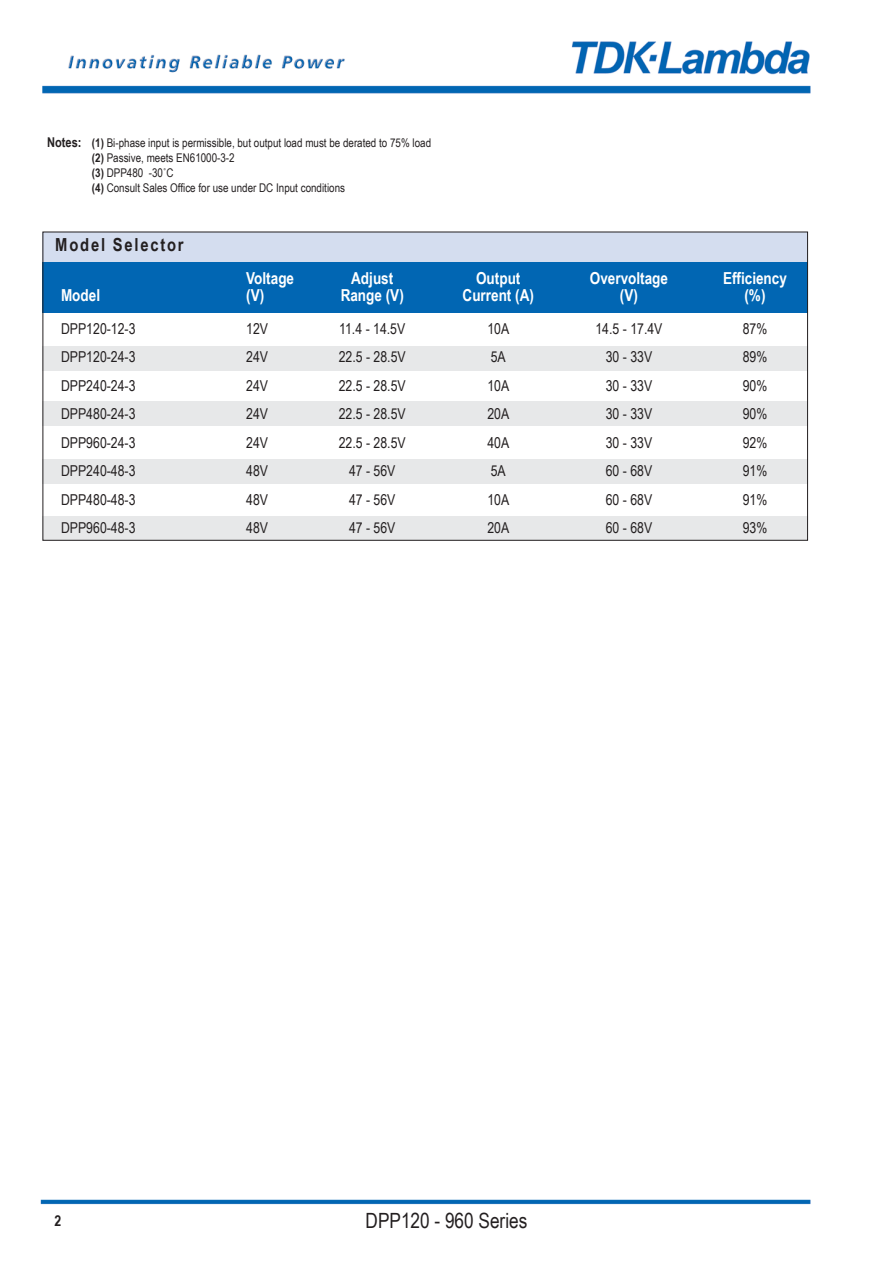
<style>
.page{position:relative;width:893px;height:1263px;background:#fff}
.page>*{position:absolute;margin:0;border:0;box-sizing:border-box;transform-origin:0 0}
.t1{font:21px "Arial Narrow";color:#231f20}
.t2{font:700 18px "Arial Narrow";letter-spacing:.1em;color:#231f20}
.t3{font:700 16.5px "Arial Narrow";color:#fff}
.t4{font:15px "Arial Narrow";color:#231f20}
.t5{font:700 15px "Arial Narrow";color:#231f20}
.t6{font:12px/15px "Arial Narrow";color:#231f20}
.s1{font-weight:700;font-size:13.5px}
.s2{font-weight:700}
</style>
<div class="page">
<img style="left:40px;top:41px;width:771px;height:1164px">
<div style="left:43px;top:262px;width:765px;height:51px;background:#0166b3"></div>
<div style="left:43px;top:232px;width:765px;height:29px;background:#d4ddef"></div>
<div style="left:43px;top:346px;width:765px;height:24px;background:#e7e8e9"></div>
<div style="left:43px;top:401px;width:765px;height:25px;background:#e7e8e9"></div>
<div style="left:43px;top:459px;width:765px;height:24px;background:#e7e8e9"></div>
<div style="left:43px;top:516px;width:765px;height:25px;background:#e7e8e9"></div>
<p class="t6" style="left:92px;top:136px;width:341px;text-indent:-45px"><span class="s1">Notes:</span> <span class="s2">(1)</span> Bi-phase input is permissible, but output load must be derated to 75% load <span class="s2">(2)</span> Passive, meets EN61000-3-2<br><span class="s2">(3)</span> DPP480 -30˚C<br><span class="s2">(4)</span> Consult Sales Office for use under DC Input conditions</p>
<p class="t2" style="left:55px;top:234px;width:130px">Model Selector</p>
<p class="t3" style="left:246px;top:269px;width:49px">Voltage</p>
<p class="t3" style="left:351px;top:269px;width:44px">Adjust</p>
<p class="t3" style="left:476px;top:269px;width:46px">Output</p>
<p class="t3" style="left:590px;top:269px;width:80px">Overvoltage</p>
<p class="t3" style="left:723px;top:269px;width:65px">Efficiency</p>
<p class="t3" style="left:61px;top:285px;width:41px">Model</p>
<p class="t3" style="left:246px;top:285px;width:20px">(V)</p>
<p class="t3" style="left:341px;top:285px;width:65px">Range (V)</p>
<p class="t3" style="left:463px;top:285px;width:73px">Current (A)</p>
<p class="t3" style="left:620px;top:285px;width:20px">(V)</p>
<p class="t3" style="left:744px;top:285px;width:23px">(%)</p>
<p class="t4" style="left:61px;top:320px;width:76px">DPP120-12-3</p>
<p class="t4" style="left:246px;top:320px;width:23px">12V</p>
<p class="t4" style="left:339px;top:320px;width:68px">11.4 - 14.5V</p>
<p class="t4" style="left:487px;top:320px;width:23px">10A</p>
<p class="t4" style="left:595px;top:320px;width:69px">14.5 - 17.4V</p>
<p class="t4" style="left:743px;top:320px;width:26px">87%</p>
<p class="t4" style="left:61px;top:348px;width:76px">DPP120-24-3</p>
<p class="t4" style="left:246px;top:348px;width:23px">24V</p>
<p class="t4" style="left:339px;top:348px;width:69px">22.5 - 28.5V</p>
<p class="t4" style="left:491px;top:348px;width:17px">5A</p>
<p class="t4" style="left:606px;top:348px;width:48px">30 - 33V</p>
<p class="t4" style="left:743px;top:348px;width:26px">89%</p>
<p class="t4" style="left:61px;top:377px;width:76px">DPP240-24-3</p>
<p class="t4" style="left:246px;top:377px;width:23px">24V</p>
<p class="t4" style="left:339px;top:377px;width:69px">22.5 - 28.5V</p>
<p class="t4" style="left:487px;top:377px;width:23px">10A</p>
<p class="t4" style="left:606px;top:377px;width:48px">30 - 33V</p>
<p class="t4" style="left:743px;top:377px;width:26px">90%</p>
<p class="t4" style="left:61px;top:405px;width:76px">DPP480-24-3</p>
<p class="t4" style="left:246px;top:405px;width:23px">24V</p>
<p class="t4" style="left:339px;top:405px;width:69px">22.5 - 28.5V</p>
<p class="t4" style="left:487px;top:405px;width:23px">20A</p>
<p class="t4" style="left:606px;top:405px;width:48px">30 - 33V</p>
<p class="t4" style="left:743px;top:405px;width:26px">90%</p>
<p class="t4" style="left:61px;top:434px;width:76px">DPP960-24-3</p>
<p class="t4" style="left:246px;top:434px;width:23px">24V</p>
<p class="t4" style="left:339px;top:434px;width:69px">22.5 - 28.5V</p>
<p class="t4" style="left:487px;top:434px;width:23px">40A</p>
<p class="t4" style="left:606px;top:434px;width:48px">30 - 33V</p>
<p class="t4" style="left:743px;top:434px;width:26px">92%</p>
<p class="t4" style="left:61px;top:462px;width:76px">DPP240-48-3</p>
<p class="t4" style="left:246px;top:462px;width:23px">48V</p>
<p class="t4" style="left:349px;top:462px;width:48px">47 - 56V</p>
<p class="t4" style="left:491px;top:462px;width:17px">5A</p>
<p class="t4" style="left:606px;top:462px;width:48px">60 - 68V</p>
<p class="t4" style="left:743px;top:462px;width:26px">91%</p>
<p class="t4" style="left:61px;top:491px;width:76px">DPP480-48-3</p>
<p class="t4" style="left:246px;top:491px;width:23px">48V</p>
<p class="t4" style="left:349px;top:491px;width:48px">47 - 56V</p>
<p class="t4" style="left:487px;top:491px;width:23px">10A</p>
<p class="t4" style="left:606px;top:491px;width:48px">60 - 68V</p>
<p class="t4" style="left:743px;top:491px;width:26px">91%</p>
<p class="t4" style="left:61px;top:519px;width:76px">DPP960-48-3</p>
<p class="t4" style="left:246px;top:519px;width:23px">48V</p>
<p class="t4" style="left:349px;top:519px;width:48px">47 - 56V</p>
<p class="t4" style="left:487px;top:519px;width:23px">20A</p>
<p class="t4" style="left:606px;top:519px;width:48px">60 - 68V</p>
<p class="t4" style="left:743px;top:519px;width:26px">93%</p>
<p class="t5" style="left:55px;top:1212px;width:8px">2</p>
<h1 class="t1" style="left:366px;top:1208px;width:163px">DPP120 - 960 Series</h1>
</div>
